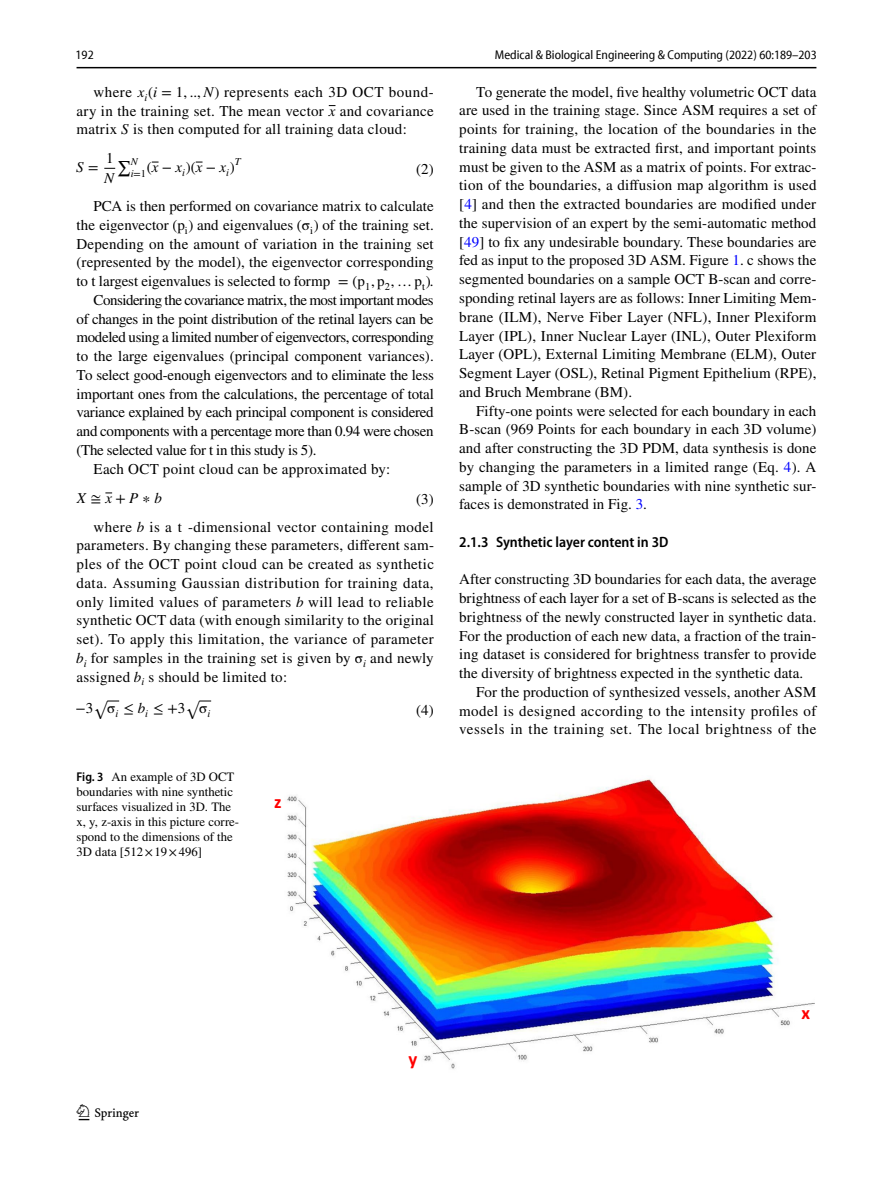
<style>
.page{position:relative;width:893px;height:1187px;background:#fff}
.page>*{position:absolute;margin:0;border:0;box-sizing:border-box;transform-origin:0 0}
.t1{font:22.5px "Springnew Regular 2";color:#000}
.t2{font:18.75px "Calibri Bold 2";color:#f00}
.t3{font:15px/18.8px "STIX";letter-spacing:.005em;color:#000;text-align:justify}
.t4{font:15px "STIX";letter-spacing:-.02em;color:#000}
.t5{font:15px "STIX";letter-spacing:-.025em;color:#000}
.t6{font:15px "STIX";letter-spacing:-.035em;color:#000}
.t7{font:15px "STIX";letter-spacing:.03em;color:#000}
.t8{font:15px "STIX";letter-spacing:.035em;color:#000}
.t9{font:600 semi-condensed 15px "Myriad Pro";color:#000}
.t10{font:15px "STIX Math Regular 4";color:#000}
.t11{font:15px "STIX Math Regular 6";color:#000}
.t12{font:15px "STIX General Italic 10";color:#000}
.t13{font:15px "STIX General Italic 9";color:#000}
.t14{font:15px "STIX Math Extensions Regular 2";color:#000}
.t15{font:15px "STIX Math Extensions Regular 3";color:#000}
.t16{font:15px "STIX General Regular 5";color:#000}
.t17{font:12.75px/15px "STIX";color:#000}
.t18{font:semi-condensed 12.75px "Myriad Pro Unic";color:#000}
.t19{font:10.5px "STIX General Italic 9";color:#000}
.s1{font-family:"STIX General Italic 8"}
.s2{font-family:"STIX Math Regular 7"}
.s3{font-family:"STIX General Regular 7"}
.s4{font-family:"STIX General Italic 12"}
.s5{font-family:"STIX General Italic 13"}
.s6{font-family:"STIX General Italic 9"}
.s7{font-family:"STIX Math Regular 4"}
.s8{font-family:"STIX Math Regular 8"}
.s9{font-family:"STIX General Regular 8"}
.s10{font-family:"STIX Math Regular 9"}
.s11{font-family:"STIX General Regular 3"}
.s12{font-family:"STIX Math Regular 2"}
.s13{font-family:"STIX Math Regular 5"}
.s14{font-family:"STIX General Italic 3"}
.s15{font-family:"STIX General Regular 4"}
.s16{font-family:"STIX General Italic 4"}
.s17{font-family:"STIX General Italic 5"}
.s18{font-family:"STIX Math Regular 3"}
.s19{font-family:"STIX General Italic 7"}
.s20{font-family:"STIX Math Calligraphy"}
.s21{font-family:"STIX General Italic 11"}
.s22{font-family:"STIX General Regular 6"}
.s23{font-family:"Myriad Pro";font-weight:600;font-stretch:semi-condensed}
.s24{color:#00f}
</style>
<div class="page">
<hr style="left:77px;top:67px;width:739px;height:1px;background:#000">
<svg style="left:107px;top:700px;width:12px;height:1px"></svg>
<svg style="left:199px;top:700px;width:12px;height:1px"></svg>
<img style="left:287px;top:779px;width:527px;height:290px">
<p class="t18" style="left:76px;top:50px;width:20px">192</p>
<p class="t18" style="left:495px;top:50px;width:323px">Medical &amp; Biological Engineering &amp; Computing (2022) 60:189–203</p>
<p class="t3" style="left:77px;top:83px;width:359px;text-indent:17px">where <span class="s1">x</span><sub>i</sub><span class="s2">(</span><span class="s1">i</span> <span class="s2">=</span> <span class="s3">1, ..,</span> <span class="s1">N</span><span class="s2">)</span> represents each 3D OCT bound&shy;ary in the training set. The mean vector <span class="s4">x</span> and covariance matrix <span class="s5">S</span> is then computed for all training data cloud:</p>
<p class="t16" style="left:106px;top:153px;width:9px">1</p>
<p class="t13" style="left:104px;top:172px;width:12px">N</p>
<p class="t19" style="left:235px;top:157px;width:7px">T</p>
<p class="t14" style="left:117px;top:148px;width:22px">∑<sub>N</sub></p>
<p class="t10" style="left:131px;top:162px;width:106px"><sub>i</sub><sub>=</sub><sub>1</sub>(<span class="s6">x</span> − <span class="s6">x</span><sub>i</sub>)(<span class="s6">x</span> − <span class="s6">x</span><sub>i</sub>)</p>
<p class="t13" style="left:76px;top:162px;width:24px">S <span class="s7">=</span></p>
<p class="t3" style="left:416px;top:160px;width:19px">(2)</p>
<p class="t3" style="left:94px;top:197px;width:342px">PCA is then performed on covariance matrix to calculate</p>
<p class="t3" style="left:77px;top:216px;width:359px">the eigenvector <span class="s8">(</span><span class="s9">p</span><sub>i</sub><span class="s8">)</span> and eigenvalues <span class="s10">(σ</span><sub>i</sub><span class="s10">)</span> of the training set.</p>
<p class="t3" style="left:77px;top:235px;width:359px">Depending on the amount of variation in the training set</p>
<p class="t3" style="left:77px;top:254px;width:359px">(represented by the model), the eigenvector corresponding</p>
<p class="t3" style="left:77px;top:272px;width:359px">to t largest eigenvalues is selected to form<span class="s11">p</span> <span class="s12">= (</span><span class="s11">p</span><sub>1</sub><span class="s11">, p</span><sub>2</sub><span class="s11">,</span> <span class="s12">…</span> <span class="s11">p</span><sub>t</sub><span class="s12">)</span>.</p>
<p class="t6" style="left:94px;top:289px;width:342px">Considering the covariance matrix, the most important modes</p>
<p class="t4" style="left:77px;top:308px;width:358px">of changes in the point distribution of the retinal layers can be</p>
<p class="t5" style="left:77px;top:327px;width:359px">modeled using a limited number of eigenvectors, corresponding</p>
<p class="t3" style="left:77px;top:347px;width:359px">to the large eigenvalues (principal component variances).</p>
<p class="t3" style="left:77px;top:366px;width:359px">To select good-enough eigenvectors and to eliminate the less</p>
<p class="t3" style="left:77px;top:385px;width:359px">important ones from the calculations, the percentage of total</p>
<p class="t4" style="left:77px;top:402px;width:359px">variance explained by each principal component is considered</p>
<p class="t4" style="left:77px;top:421px;width:358px">and components with a percentage more than 0.94 were chosen</p>
<p class="t4" style="left:77px;top:439px;width:241px">(The selected value for t in this study is 5).</p>
<p class="t3" style="left:94px;top:460px;width:298px">Each OCT point cloud can be approximated by:</p>
<p class="t12" style="left:77px;top:492px;width:86px">X<span class="s13">≅</span>x<span class="s13">+</span>P<span class="s13">∗</span>b</p>
<p class="t3" style="left:416px;top:490px;width:19px">(3)</p>
<p class="t3" style="left:76px;top:518px;width:359px;text-indent:17px">where <span class="s14">b</span> is a <span class="s15">t</span> -dimensional vector containing model parameters. By changing these parameters, different sam&shy;ples of the OCT point cloud can be created as synthetic data. Assuming Gaussian distribution for training data, only limited values of parameters <span class="s16">b</span> will lead to reliable synthetic OCT data (with enough similarity to the original set). To apply this limitation, the variance of parameter <span class="s17">b</span><sub>i</sub> for samples in the training set is given by <span class="s18">σ</span><sub>i</sub> and newly assigned <span class="s19">b</span><sub>i</sub> s should be limited to:</p>
<p class="t15" style="left:93px;top:687px;width:15px">√</p>
<p class="t11" style="left:107px;top:702px;width:80px">σ<sub>i</sub> <span class="s20">≤</span><span class="s21">b</span><sub>i</sub> <span class="s20">≤</span>+<span class="s22">3</span></p>
<p class="t15" style="left:185px;top:687px;width:15px">√</p>
<p class="t11" style="left:199px;top:702px;width:13px">σ<sub>i</sub></p>
<p class="t11" style="left:76px;top:702px;width:19px">−<span class="s22">3</span></p>
<p class="t3" style="left:416px;top:702px;width:19px">(4)</p>
<p class="t17" style="left:77px;top:769px;width:164px"><span class="s23">Fig. 3</span> An example of 3D OCT boundaries with nine synthetic surfaces visualized in 3D. The x, y, z-axis in this picture corre&shy;spond to the dimensions of the<br>3D data [512×19×496]</p>
<p class="t2" style="left:274px;top:788px;width:9px">z</p>
<p class="t3" style="left:459px;top:83px;width:359px;text-indent:17px">To generate the model, five healthy volumetric OCT data are used in the training stage. Since ASM requires a set of points for training, the location of the boundaries in the training data must be extracted first, and important points must be given to the ASM as a matrix of points. For extrac&shy;tion of the boundaries, a diffusion map algorithm is used [<span class="s24">4</span>] and then the extracted boundaries are modified under the supervision of an expert by the semi-automatic method [<span class="s24">49</span>] to fix any undesirable boundary. These boundaries are fed as input to the proposed 3D ASM. Figure <span class="s24">1</span>. c shows the segmented boundaries on a sample OCT B-scan and corre&shy;sponding retinal layers are as follows: Inner Limiting Mem&shy;brane (ILM), Nerve Fiber Layer (NFL), Inner Plexiform Layer (IPL), Inner Nuclear Layer (INL), Outer Plexiform Layer (OPL), External Limiting Membrane (ELM), Outer Segment Layer (OSL), Retinal Pigment Epithelium (RPE), and Bruch Membrane (BM).</p>
<p class="t3" style="left:459px;top:402px;width:359px;text-indent:17px">Fifty-one points were selected for each boundary in each B-scan (969 Points for each boundary in each 3D volume) and after constructing the 3D PDM, data synthesis is done by changing the parameters in a limited range (Eq. <span class="s24">4</span>). A sample of 3D synthetic boundaries with nine synthetic sur&shy;faces is demonstrated in Fig. <span class="s24">3</span>.</p>
<p class="t9" style="left:459px;top:533px;width:211px">2.1.3 Synthetic layer content in 3D</p>
<p class="t3" style="left:459px;top:571px;width:359px">After constructing 3D boundaries for each data, the average</p>
<p class="t3" style="left:459px;top:589px;width:359px">brightness of each layer for a set of B-scans is selected as the</p>
<p class="t3" style="left:459px;top:608px;width:359px">brightness of the newly constructed layer in synthetic data.</p>
<p class="t3" style="left:459px;top:627px;width:359px">For the production of each new data, a fraction of the train-</p>
<p class="t3" style="left:459px;top:646px;width:359px">ing dataset is considered for brightness transfer to provide</p>
<p class="t3" style="left:459px;top:664px;width:346px">the diversity of brightness expected in the synthetic data.</p>
<p class="t3" style="left:476px;top:683px;width:342px">For the production of synthesized vessels, another ASM</p>
<p class="t7" style="left:459px;top:700px;width:359px">model is designed according to the intensity profiles of</p>
<p class="t8" style="left:459px;top:719px;width:359px">vessels in the training set. The local brightness of the</p>
<h1 class="t1" style="left:79px;top:1104px;width:62px">1 3</h1>
<p class="t2" style="left:409px;top:1045px;width:10px">y</p>
<p class="t2" style="left:801px;top:999px;width:10px">x</p>
</div>
